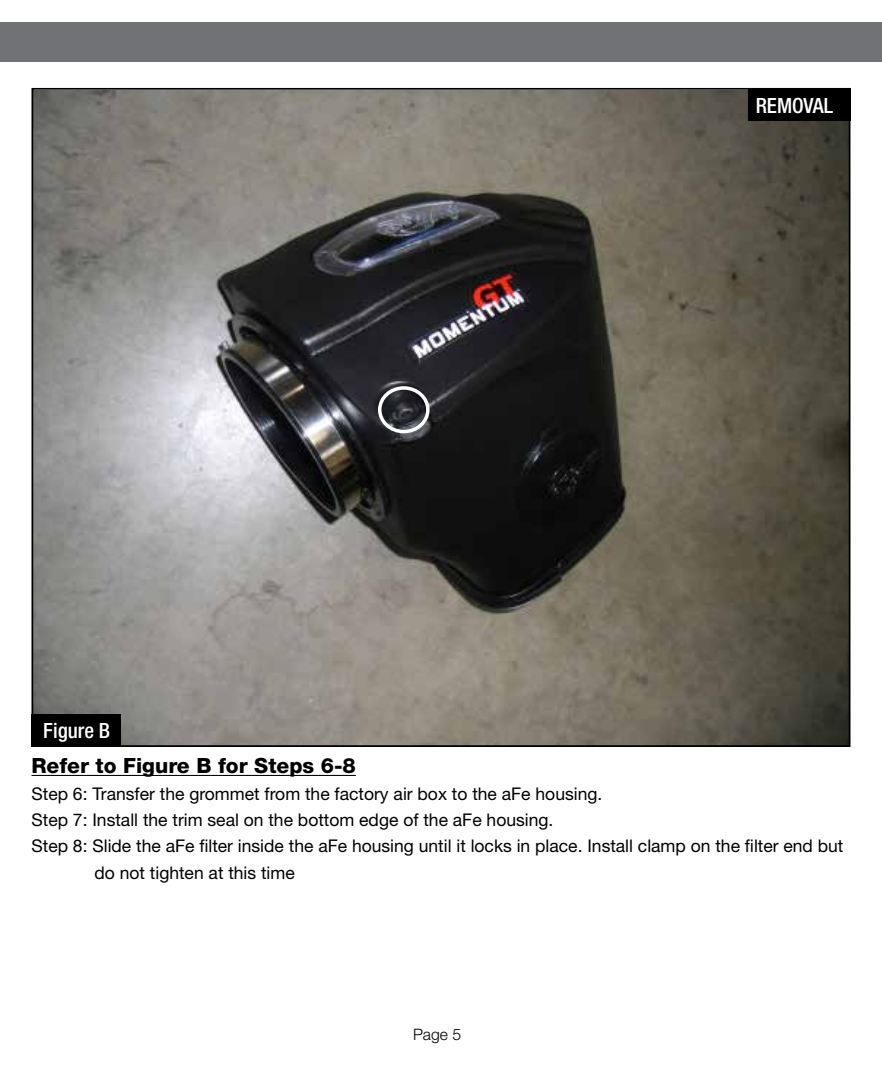
<style>
.page{position:relative;width:882px;height:1071px;background:#fff}
.page>*{position:absolute;margin:0;border:0;box-sizing:border-box;transform-origin:0 0}
.t1{font:800 21px "Helvetica Neue";color:#000}
.t2{font:500 condensed 21px "Helvetica Neue";color:#fff}
.t3{font:17.5px "Helvetica Neue";color:#000}
.t4{font:300 15.75px "Helvetica Neue";color:#000}
</style>
<div class="page">
<img style="left:35px;top:91px;width:812px;height:653px">
<div style="left:0;top:23px;width:882px;height:39px;background:#717275"></div>
<hr style="left:32px;top:775px;width:324px;height:1px;background:#000">
<div style="left:748px;top:88px;width:102px;height:33px;background:#000"></div>
<div style="left:378px;top:386px;width:52px;height:47px;border:4px solid #fff;border-radius:50%"></div>
<div style="left:32px;top:714px;width:89px;height:33px;background:#000"></div>
<p class="t2" style="left:43px;top:718px;width:68px">Figure B</p>
<p class="t2" style="left:756px;top:93px;width:79px">REMOVAL</p>
<p class="t1" style="left:32px;top:753px;width:326px">Refer to Figure B for Steps 6-8</p>
<p class="t3" style="left:32px;top:783px;width:572px">Step 6: Transfer the grommet from the factory air box to the aFe housing.</p>
<p class="t3" style="left:32px;top:809px;width:523px">Step 7: Install the trim seal on the bottom edge of the aFe housing.</p>
<p class="t3" style="left:32px;top:836px;width:813px">Step 8: Slide the aFe filter inside the aFe housing until it locks in place. Install clamp on the filter end but</p>
<p class="t3" style="left:94px;top:862px;width:202px">do not tighten at this time</p>
<p class="t4" style="left:413px;top:1024px;width:50px">Page 5</p>
</div>
